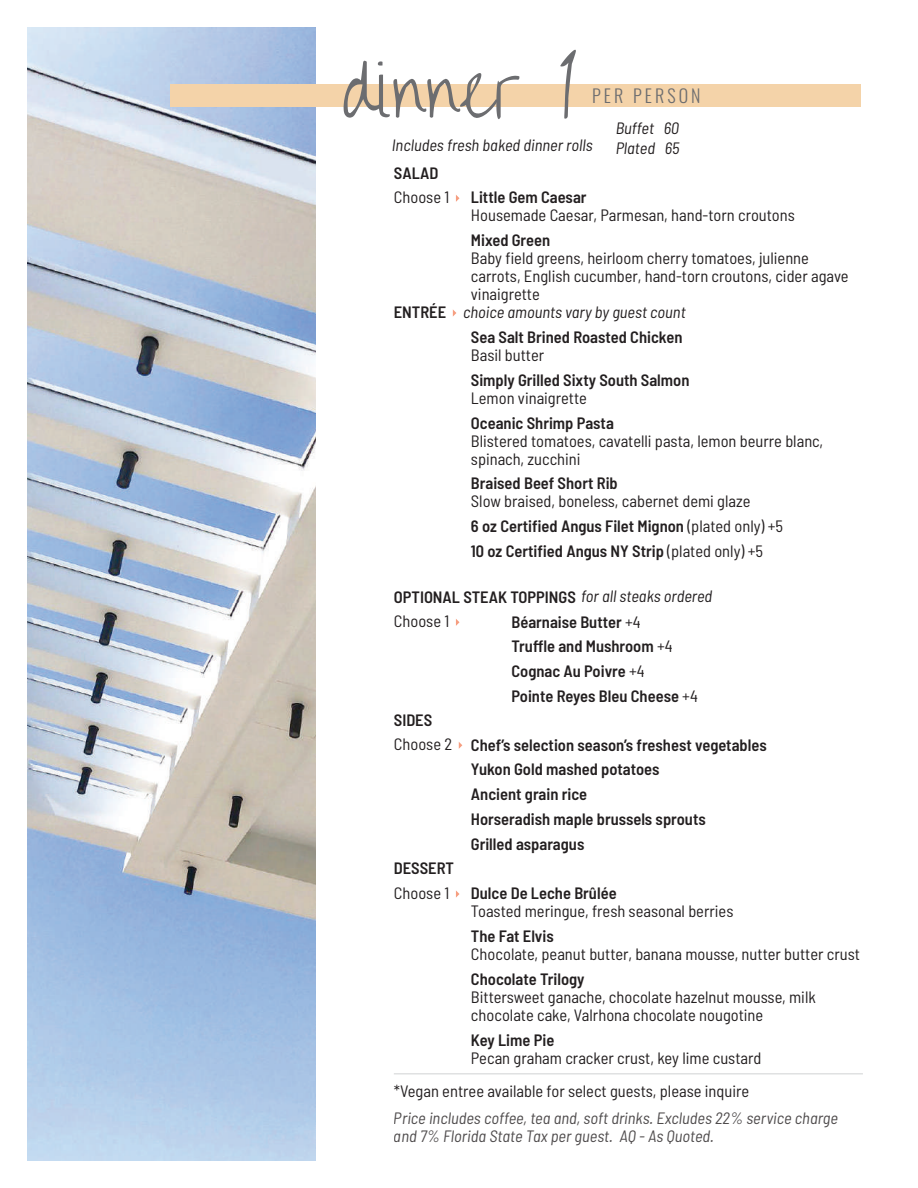
<style>
.page{position:relative;width:918px;height:1188px;background:#fff}
.page>*{position:absolute;margin:0;border:0;box-sizing:border-box;transform-origin:0 0}
.t1{font:68.55px "Overthe Rainbow";color:#6c6d70}
.t2{font:300 18px "Oswald";letter-spacing:.17em;color:#6c6d70}
.t3{font:semi-condensed 16.5px/18px "Barlow";color:#231f20}
.t4{font:600 semi-condensed 16.5px/24.8px "Barlow";color:#231f20}
.t5{font:italic semi-condensed 16.5px/18px "Barlow";color:#231f20}
.s1{font-weight:600}
.s2{font-weight:600;font-style:normal}
.s3{font-weight:400;font-style:italic}
.s4{font-weight:400}
</style>
<div class="page">
<img style="left:27px;top:27px;width:289px;height:1134px">
<div style="left:171px;top:85px;width:690px;height:22px;background:#f4d3a9"></div>
<hr style="left:394px;top:1073px;width:469px;height:1px;background:#d1d2d4">
<svg style="left:456px;top:195px;width:4px;height:7px"></svg>
<svg style="left:453px;top:309px;width:3px;height:8px"></svg>
<svg style="left:459px;top:742px;width:3px;height:7px"></svg>
<svg style="left:456px;top:619px;width:4px;height:7px"></svg>
<svg style="left:456px;top:890px;width:4px;height:8px"></svg>
<h1 class="t1" style="left:342px;top:54px;width:237px">dinner 1</h1>
<p class="t2" style="left:592px;top:80px;width:110px">PER PERSON</p>
<p class="t5" style="left:616px;top:119px;width:65px">Buffet 60</p>
<p class="t5" style="left:392px;top:136px;width:202px">Includes fresh baked dinner rolls</p>
<p class="t5" style="left:616px;top:139px;width:65px">Plated 65</p>
<p class="t4" style="left:394px;top:160px;width:46px">SALAD</p>
<p class="t3" style="left:394px;top:188px;width:57px">Choose 1</p>
<p class="t4" style="left:471px;top:185px;width:117px">Little Gem Caesar</p>
<p class="t3" style="left:471px;top:206px;width:325px">Housemade Caesar, Parmesan, hand-torn croutons</p>
<p class="t4" style="left:471px;top:227px;width:81px">Mixed Green</p>
<p class="t3" style="left:471px;top:249px;width:379px">Baby field greens, heirloom cherry tomatoes, julienne carrots, English cucumber, hand-torn croutons, cider agave vinaigrette</p>
<p class="t4" style="left:471px;top:324px;width:213px">Sea Salt Brined Roasted Chicken</p>
<p class="t3" style="left:471px;top:346px;width:75px">Basil butter</p>
<p class="t4" style="left:471px;top:367px;width:220px">Simply Grilled Sixty South Salmon</p>
<p class="t3" style="left:471px;top:389px;width:117px">Lemon vinaigrette</p>
<p class="t4" style="left:471px;top:410px;width:144px">Oceanic Shrimp Pasta</p>
<p class="t3" style="left:471px;top:431px;width:354px">Blistered tomatoes, cavatelli pasta, lemon beurre blanc, spinach, zucchini</p>
<p class="t4" style="left:471px;top:471px;width:148px">Braised Beef Short Rib</p>
<p class="t3" style="left:471px;top:489px;width:314px;line-height:24.8px">Slow braised, boneless, cabernet demi glaze<br><span class="s1">6 oz Certified Angus Filet Mignon</span> (plated only) +5<br><span class="s1">10 oz Certified Angus NY Strip</span> (plated only) +5</p>
<p class="t5" style="left:394px;top:303px;width:293px"><span class="s2">ENTRÉE</span> choice amounts vary by guest count</p>
<p class="t4" style="left:394px;top:584px;width:320px">OPTIONAL STEAK TOPPINGS <span class="s3">for all steaks ordered<br></span><span class="s4">Choose 1</span></p>
<p class="t4" style="left:511px;top:609px;width:188px">Béarnaise Butter <span class="s4">+4<br></span>Truffle and Mushroom <span class="s4">+4<br></span>Cognac Au Poivre <span class="s4">+4<br></span>Pointe Reyes Bleu Cheese <span class="s4">+4</span></p>
<p class="t4" style="left:394px;top:707px;width:40px">SIDES</p>
<p class="t3" style="left:394px;top:735px;width:60px">Choose 2</p>
<p class="t4" style="left:394px;top:856px;width:62px">DESSERT</p>
<p class="t3" style="left:394px;top:884px;width:57px">Choose 1</p>
<p class="t4" style="left:471px;top:732px;width:297px">Chef’s selection season’s freshest vegetables<br>Yukon Gold mashed potatoes<br>Ancient grain rice<br>Horseradish maple brussels sprouts<br>Grilled asparagus</p>
<p class="t4" style="left:471px;top:881px;width:147px">Dulce De Leche Brûlée</p>
<p class="t3" style="left:471px;top:902px;width:264px">Toasted meringue, fresh seasonal berries</p>
<p class="t4" style="left:471px;top:924px;width:84px">The Fat Elvis</p>
<p class="t3" style="left:471px;top:945px;width:391px">Chocolate, peanut butter, banana mousse, nutter butter crust</p>
<p class="t4" style="left:471px;top:966px;width:115px">Chocolate Trilogy</p>
<p class="t3" style="left:471px;top:988px;width:346px">Bittersweet ganache, chocolate hazelnut mousse, milk chocolate cake, Valrhona chocolate nougotine</p>
<p class="t4" style="left:471px;top:1027px;width:85px">Key Lime Pie</p>
<p class="t3" style="left:471px;top:1048px;width:292px">Pecan graham cracker crust, key lime custard</p>
<p class="t3" style="left:394px;top:1081px;width:357px">*Vegan entree available for select guests, please inquire</p>
<p class="t5" style="left:394px;top:1109px;width:446px">Price includes coffee, tea and, soft drinks. Excludes 22% service charge and 7% Florida State Tax per guest. AQ - As Quoted.</p>
</div>
